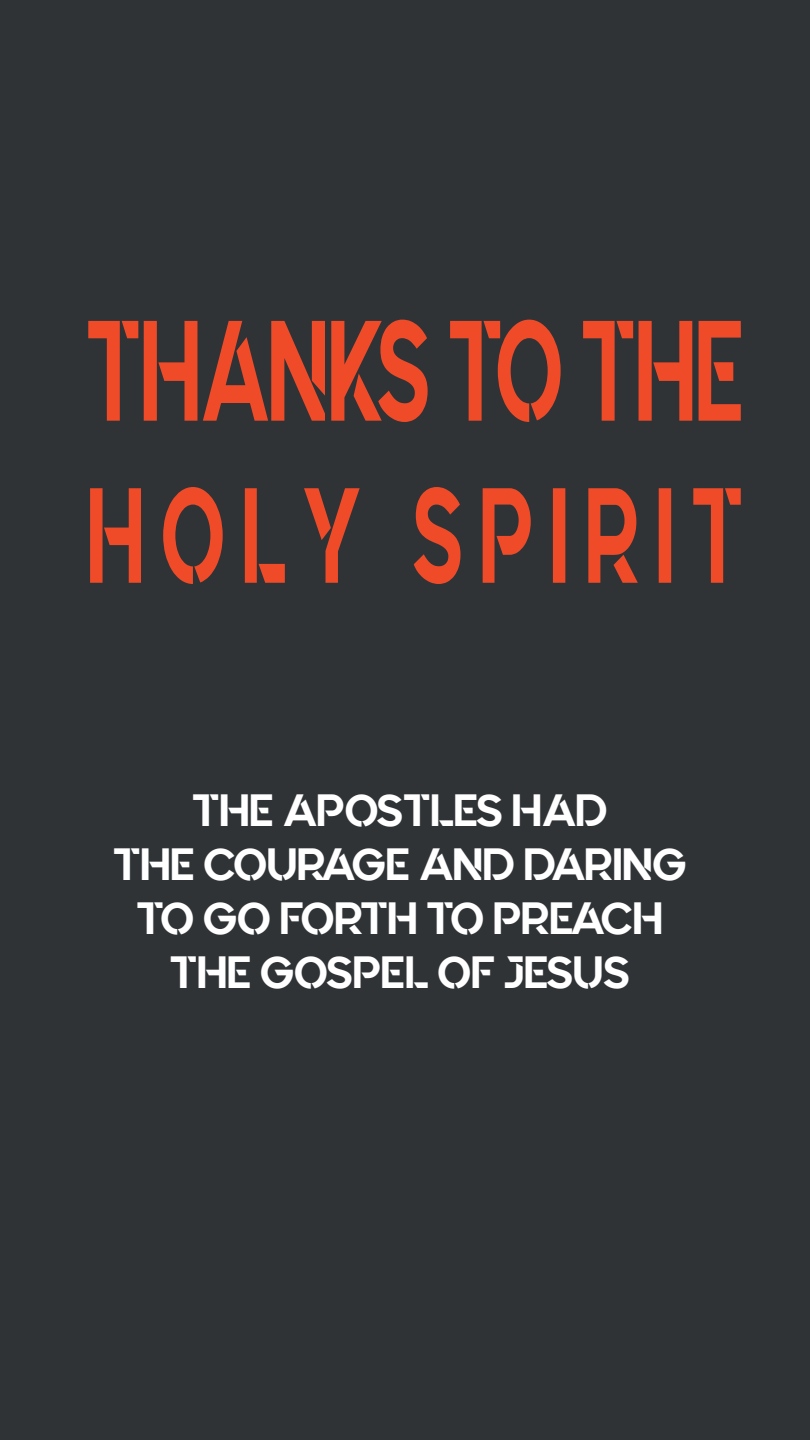
<style>
.page{position:relative;width:810px;height:1440px;background:#fff}
.page>*{position:absolute;margin:0;border:0;box-sizing:border-box;transform-origin:0 0}
.t1{font:142.5px "Quantify";color:#ef4b29;scale:.63 1}
.t2{font:135px "Quantify";color:#ef4b29;scale:.63 1}
.t3{font:45px/54px "Quantify";color:#fff;text-align:center}
</style>
<div class="page">
<div style="left:0;top:0;width:810px;height:1439px;background:#2f3336"></div>
<p class="t1" style="left:86px;top:290px;width:1046px">THANKS TO THE</p>
<p class="t2" style="left:87px;top:459px;width:1042px">H O L Y S P I R I T</p>
<p class="t3" style="left:113px;top:783px;width:575px">THE APOSTLES HAD<br>THE COURAGE AND DARING<br>TO GO FORTH TO PREACH<br>THE GOSPEL OF JESUS</p>
</div>
